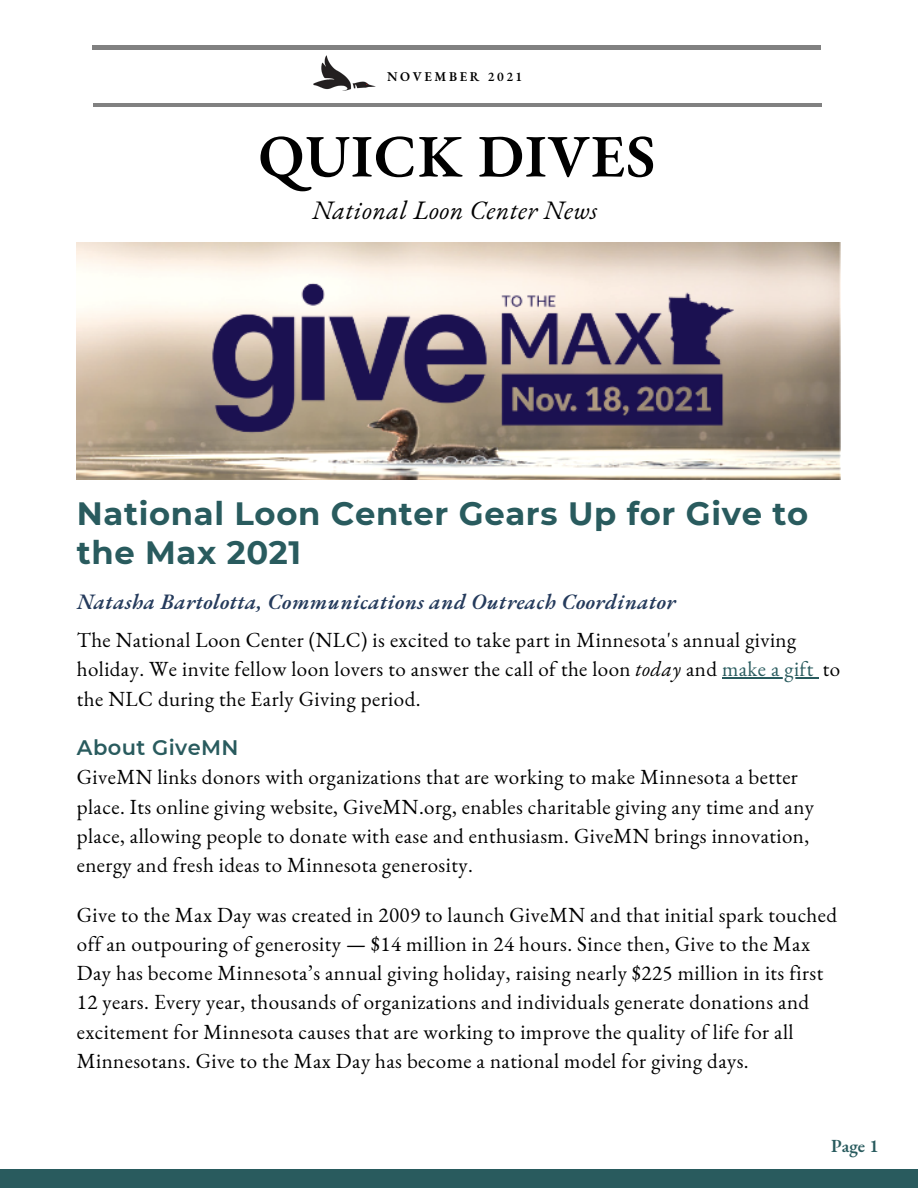
<style>
.page{position:relative;width:918px;height:1188px;background:#fff}
.page>*{position:absolute;margin:0;border:0;box-sizing:border-box;transform-origin:0 0}
.t1{font:600 60.15px "EB Garamond";letter-spacing:.02em;color:#000}
.t2{font:700 32.25px/39.3px "Montserrat";letter-spacing:.02em;color:#295b5e}
.t3{font:italic 25.95px "EB Garamond";letter-spacing:.02em;color:#000}
.t4{font:italic 600 21.45px "EB Garamond";letter-spacing:.02em;color:#253b5c}
.t5{font:21px/29.2px "EB Garamond";letter-spacing:.02em;color:#000}
.t6{font:600 21px "Montserrat";letter-spacing:.02em;color:#295b5e}
.t7{font:600 18px "EB Garamond";color:#295b5e}
.t8{font:600 13.05px "EB Garamond";letter-spacing:.2em;color:#000}
.s1{font-style:italic}
.s2{color:#295b5e}
</style>
<div class="page">
<img style="left:77px;top:243px;width:764px;height:236px">
<div style="left:0;top:1169px;width:918px;height:19px;background:#295b5e"></div>
<hr style="left:93px;top:46px;width:728px;height:3px;background:#000">
<hr style="left:93px;top:103px;width:729px;height:4px;background:#818181">
<img style="left:313px;top:55px;width:63px;height:36px">
<hr style="left:722px;top:678px;width:92px;height:1px;background:#295b5e">
<p class="t8" style="left:387px;top:68px;width:137px">NOVEMBER 2021</p>
<p class="t1" style="left:258px;top:116px;width:398px">QUICK DIVES</p>
<p class="t3" style="left:312px;top:193px;width:287px">National Loon Center News</p>
<p class="t2" style="left:77px;top:493px;width:733px">National Loon Center Gears Up for Give to the Max 2021</p>
<p class="t4" style="left:77px;top:587px;width:600px">Natasha Bartolotta, Communications and Outreach Coordinator</p>
<p class="t5" style="left:77px;top:625px;width:765px">The National Loon Center (NLC) is excited to take part in Minnesota's annual giving holiday. We invite fellow loon lovers to answer the call of the loon <span class="s1">today</span> and <span class="s2">make a gift</span> to the NLC during the Early Giving period.</p>
<p class="t6" style="left:77px;top:735px;width:163px">About GiveMN</p>
<p class="t5" style="left:77px;top:762px;width:739px">GiveMN links donors with organizations that are working to make Minnesota a better place. Its online giving website, GiveMN.org, enables charitable giving any time and any place, allowing people to donate with ease and enthusiasm. GiveMN brings innovation, energy and fresh ideas to Minnesota generosity.</p>
<p class="t5" style="left:77px;top:900px;width:762px">Give to the Max Day was created in 2009 to launch GiveMN and that initial spark touched off an outpouring of generosity — $14 million in 24 hours. Since then, Give to the Max Day has become Minnesota’s annual giving holiday, raising nearly $225 million in its first 12 years. Every year, thousands of organizations and individuals generate donations and excitement for Minnesota causes that are working to improve the quality of life for all Minnesotans. Give to the Max Day has become a national model for giving days.</p>
<p class="t7" style="left:831px;top:1134px;width:49px">Page 1</p>
</div>
